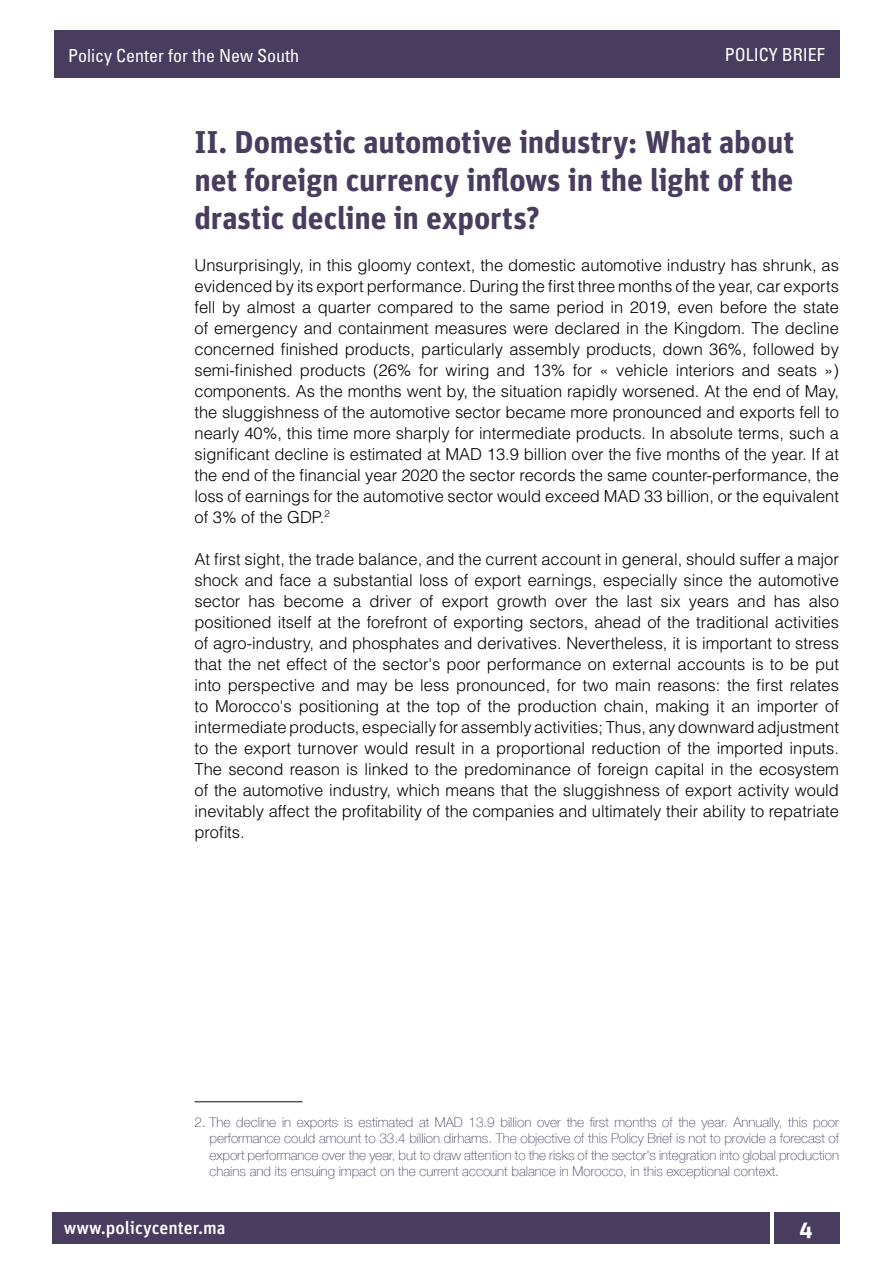
<style>
.page{position:relative;width:893px;height:1263px;background:#fff}
.page>*{position:absolute;margin:0;border:0;box-sizing:border-box;transform-origin:0 0}
.t1{font:700 31.5px/37.8px "Unit Pro";letter-spacing:-.005em;color:#483d5f;text-align:justify}
.t2{font:700 22.5px "Unit Pro";color:#fff}
.t3{font:condensed 18px "Univers LT Std";color:#fff}
.t4{font:500 18px "Unit Pro";color:#fff}
.t5{font:300 16.5px/21px "Helvetica LT Std";color:#000;text-align:justify}
.t6{font:100 13.5px/16.2px "Helvetica Neue LT Com";color:#483d5f;text-align:justify}
</style>
<div class="page">
<div style="left:52px;top:1212px;width:718px;height:31px;background:#483d5f"></div>
<div style="left:774px;top:1212px;width:65px;height:31px;background:#483d5f"></div>
<div style="left:54px;top:30px;width:785px;height:48px;background:#483d5f"></div>
<hr style="left:195px;top:1101px;width:108px;height:1px;background:#58585c">
<p class="t3" style="left:68px;top:44px;width:232px">Policy Center for the New South</p>
<p class="t3" style="left:725px;top:43px;width:102px">POLICY BRIEF</p>
<h1 class="t1" style="left:195px;top:123px;width:601px">II. Domestic automotive industry: What about net foreign currency inflows in the light of the drastic decline in exports?</h1>
<p class="t5" style="left:195px;top:254px;width:646px">Unsurprisingly, in this gloomy context, the domestic automotive industry has shrunk, as evidenced by its export performance. During the first three months of the year, car exports fell by almost a quarter compared to the same period in 2019, even before the state of emergency and containment measures were declared in the Kingdom. The decline concerned finished products, particularly assembly products, down 36%, followed by semi-finished products (26% for wiring and 13% for « vehicle interiors and seats ») components. As the months went by, the situation rapidly worsened. At the end of May, the sluggishness of the automotive sector became more pronounced and exports fell to nearly 40%, this time more sharply for intermediate products. In absolute terms, such a significant decline is estimated at MAD 13.9 billion over the five months of the year. If at the end of the financial year 2020 the sector records the same counter-performance, the loss of earnings for the automotive sector would exceed MAD 33 billion, or the equivalent of 3% of the GDP.<sup>2</sup></p>
<p class="t5" style="left:195px;top:548px;width:646px">At first sight, the trade balance, and the current account in general, should suffer a major shock and face a substantial loss of export earnings, especially since the automotive sector has become a driver of export growth over the last six years and has also positioned itself at the forefront of exporting sectors, ahead of the traditional activities of agro-industry, and phosphates and derivatives. Nevertheless, it is important to stress that the net effect of the sector's poor performance on external accounts is to be put into perspective and may be less pronounced, for two main reasons: the first relates to Morocco's positioning at the top of the production chain, making it an importer of intermediate products, especially for assembly activities; Thus, any downward adjustment to the export turnover would result in a proportional reduction of the imported inputs.<br>The second reason is linked to the predominance of foreign capital in the ecosystem of the automotive industry, which means that the sluggishness of export activity would inevitably affect the profitability of the companies and ultimately their ability to repatriate profits.</p>
<p class="t6" style="left:210px;top:1114px;width:631px;text-indent:-15px">2. The decline in exports is estimated at MAD 13.9 billion over the first months of the year. Annually, this poor performance could amount to 33.4 billion dirhams. The objective of this Policy Brief is not to provide a forecast of export performance over the year, but to draw attention to the risks of the sector's integration into global production chains and its ensuing impact on the current account balance in Morocco, in this exceptional context.</p>
<p class="t4" style="left:64px;top:1216px;width:164px">www.policycenter.ma</p>
<h2 class="t2" style="left:799px;top:1214px;width:15px">4</h2>
</div>
